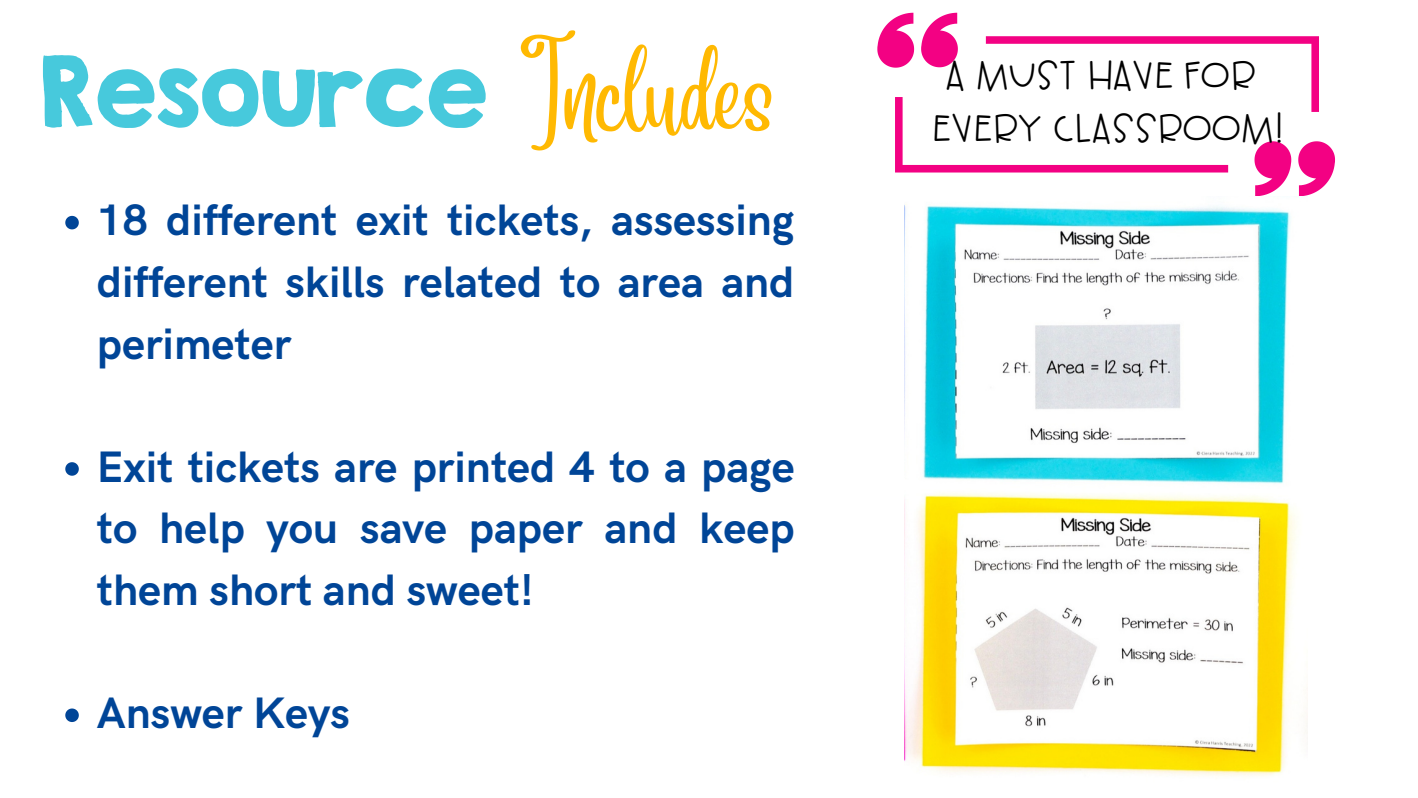
<style>
.page{position:relative;width:1418px;height:798px;background:#fff}
.page>*{position:absolute;margin:0;border:0;box-sizing:border-box;transform-origin:0 0}
.t1{font:88px "KG Second Chances Solid";color:#47c9dc}
.t2{font:80px "Angelina";color:#ffb902}
.t3{font:700 44.1px/61.5px "HK Grotesk";color:#004597;text-align:justify}
.t4{font:38px "AG Hot Mess";color:#000}
</style>
<div class="page">
<svg style="left:877px;top:13px;width:458px;height:183px"></svg>
<img style="left:904px;top:204px;width:403px;height:572px">
<svg style="left:65px;top:216px;width:14px;height:13px"></svg>
<svg style="left:65px;top:462px;width:14px;height:13px"></svg>
<svg style="left:65px;top:708px;width:14px;height:13px"></svg>
<p class="t1" style="left:40px;top:35px;width:449px">Resource</p>
<p class="t2" style="left:521px;top:81px;width:255px">Includes</p>
<p class="t3" style="left:97px;top:191px;width:699px">18 different exit tickets, assessing different skills related to area and perimeter</p>
<p class="t3" style="left:97px;top:437px;width:699px">Exit tickets are printed 4 to a page to help you save paper and keep them short and sweet!</p>
<p class="t3" style="left:97px;top:683px;width:255px">Answer Keys</p>
<p class="t4" style="left:945px;top:55px;width:312px">A MUST HAVE FOR</p>
<p class="t4" style="left:930px;top:108px;width:353px">EVERY CLASSROOM!</p>
</div>
